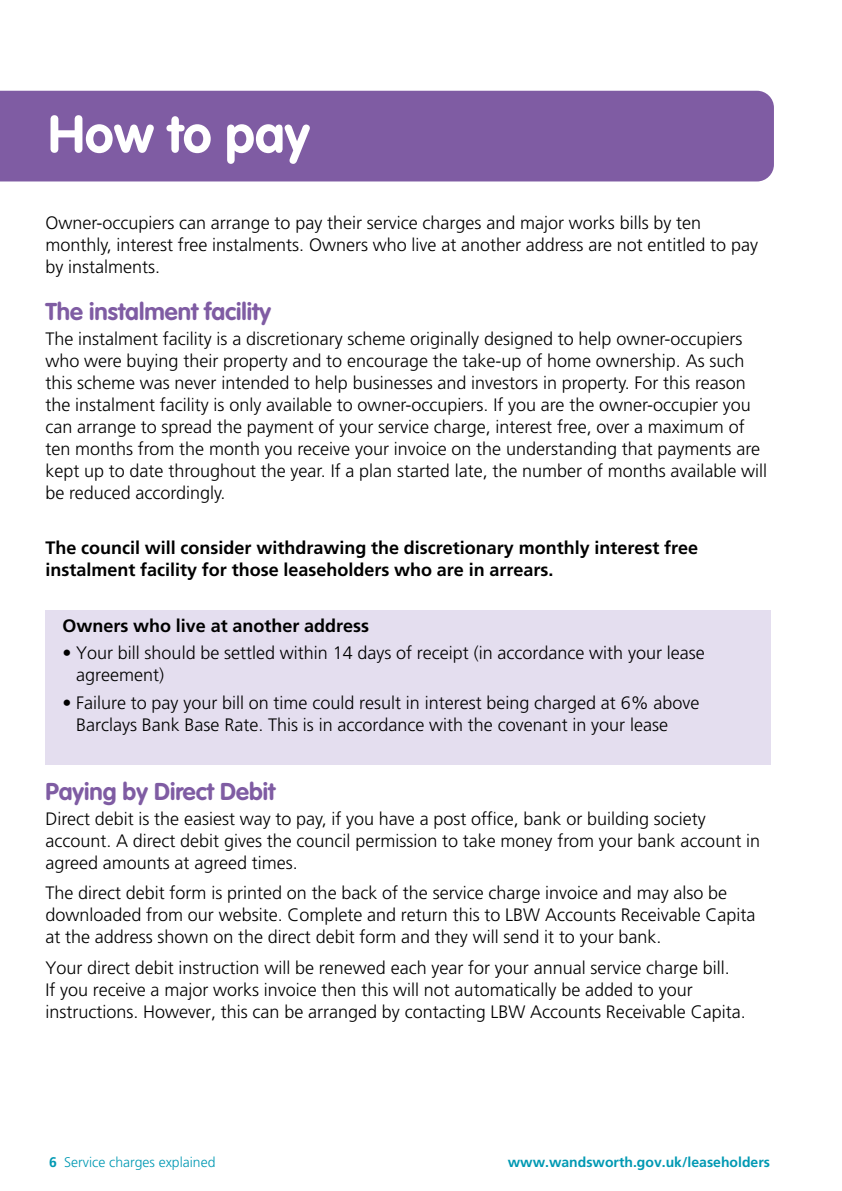
<style>
.page{position:relative;width:842px;height:1191px;background:#fff}
.page>*{position:absolute;margin:0;border:0;box-sizing:border-box;transform-origin:0 0}
.t1{font:700 52px "VAG Rounded LT";color:#fff}
.t2{font:700 24px "VAG Rounded LT";color:#7f5ca3}
.t3{font:300 18px/22px "Frutiger LT";color:#000}
.t4{font:700 18px/22px "Frutiger LT";color:#000}
.t5{font:700 14px "Frutiger LT";color:#0099b3}
.t6{font:300 14px "Frutiger LT";color:#0099b3}
.s1{font-weight:700}
</style>
<div class="page">
<div style="left:45px;top:610px;width:726px;height:154px;background:#e4deef"></div>
<div style="left:0;top:91px;width:774px;height:90px;background:#7f5ca3"></div>
<h1 class="t1" style="left:48px;top:104px;width:263px">How to pay</h1>
<p class="t3" style="left:45px;top:212px;width:714px">Owner-occupiers can arrange to pay their service charges and major works bills by ten monthly, interest free instalments. Owners who live at another address are not entitled to pay by instalments.</p>
<h2 class="t2" style="left:45px;top:297px;width:227px">The instalment facility</h2>
<p class="t3" style="left:45px;top:328px;width:723px">The instalment facility is a discretionary scheme originally designed to help owner-occupiers who were buying their property and to encourage the take-up of home ownership. As such this scheme was never intended to help businesses and investors in property. For this reason the instalment facility is only available to owner-occupiers. If you are the owner-occupier you can arrange to spread the payment of your service charge, interest free, over a maximum of ten months from the month you receive your invoice on the understanding that payments are kept up to date throughout the year. If a plan started late, the number of months available will be reduced accordingly.</p>
<p class="t4" style="left:45px;top:537px;width:654px">The council will consider withdrawing the discretionary monthly interest free instalment facility for those leaseholders who are in arrears.</p>
<p class="t4" style="left:62px;top:614px;width:308px">Owners who live at another address</p>
<p class="t3" style="left:76px;top:642px;width:630px;text-indent:-14px">• Your bill should be settled within 14 days of receipt (in accordance with your lease agreement)</p>
<p class="t3" style="left:76px;top:692px;width:625px;text-indent:-14px">• Failure to pay your bill on time could result in interest being charged at 6% above<br>Barclays Bank Base Rate. This is in accordance with the covenant in your lease</p>
<h2 class="t2" style="left:45px;top:777px;width:231px">Paying by Direct Debit</h2>
<p class="t3" style="left:45px;top:808px;width:716px">Direct debit is the easiest way to pay, if you have a post office, bank or building society account. A direct debit gives the council permission to take money from your bank account in agreed amounts at agreed times.</p>
<p class="t3" style="left:45px;top:882px;width:712px">The direct debit form is printed on the back of the service charge invoice and may also be downloaded from our website. Complete and return this to LBW Accounts Receivable Capita at the address shown on the direct debit form and they will send it to your bank.</p>
<p class="t3" style="left:45px;top:957px;width:702px">Your direct debit instruction will be renewed each year for your annual service charge bill.<br>If you receive a major works invoice then this will not automatically be added to your instructions. However, this can be arranged by contacting LBW Accounts Receivable Capita.</p>
<p class="t6" style="left:49px;top:1154px;width:168px"><span class="s1">6</span> Service charges explained</p>
<p class="t5" style="left:508px;top:1154px;width:264px">www.wandsworth.gov.uk/leaseholders</p>
</div>
